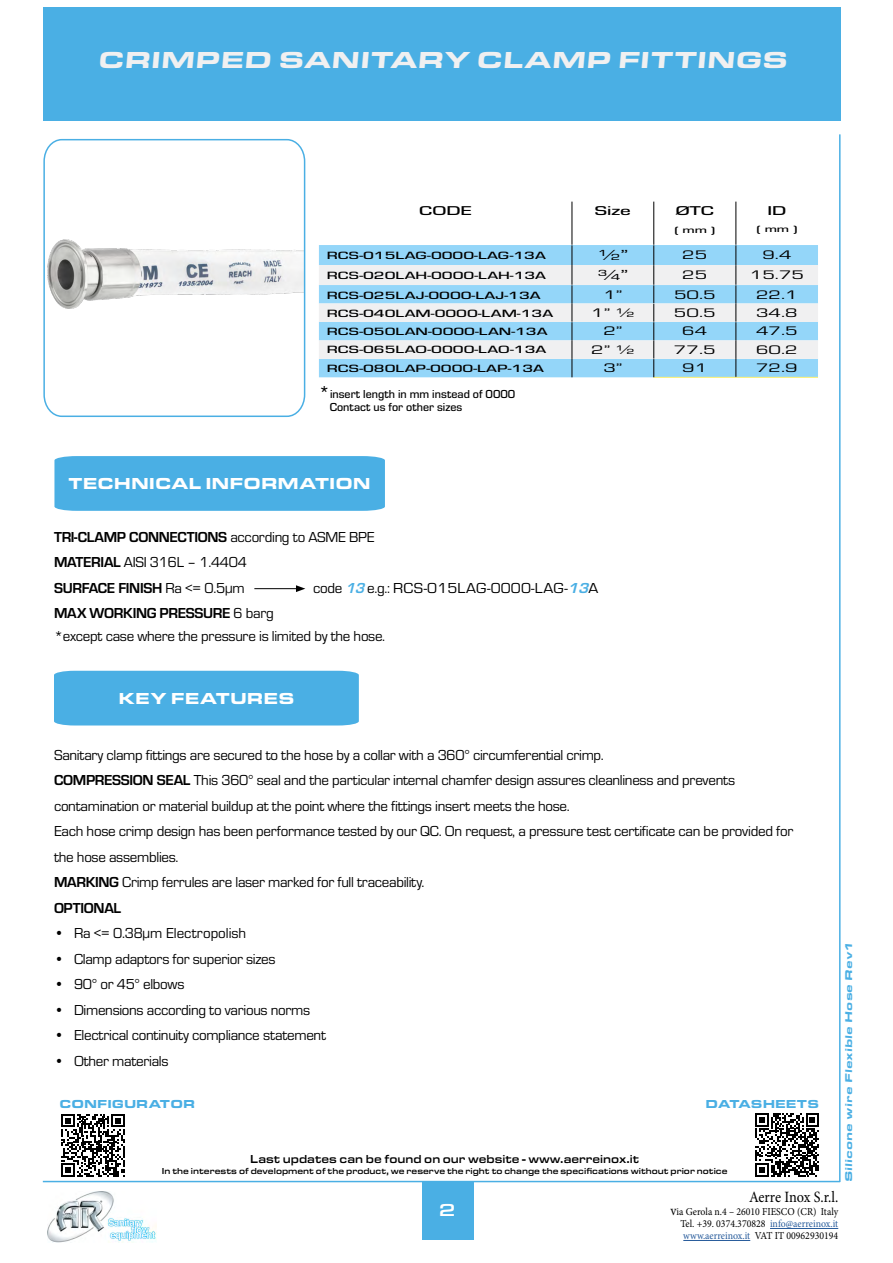
<style>
.page{position:relative;width:893px;height:1263px;background:#fff}
.page>*{position:absolute;margin:0;border:0;box-sizing:border-box;transform-origin:0 0}
.t1{font:900 24px "Eurostile Ext";color:#f0f0f1;scale:1.1 1}
.t2{font:500 18px "Eurostile Ext";color:#fff}
.t3{font:900 16.5px "Eurostile Ext";color:#fff}
.t4{font:15.75px "Minion Pro";letter-spacing:-.015em;color:#000;scale:.91 1}
.t5{font:15.15px "Eurostile";color:#000;scale:1.6 1}
.t6{font:15px/25.5px "Eurostile";letter-spacing:-.02em;color:#000}
.t7{font:700 15px/25.5px "Eurostile";letter-spacing:-.02em;color:#000}
.t8{font:15px "Eurostile";letter-spacing:.01em;color:#000}
.t9{font:15px "Eurostile";color:#000}
.t10{font:500 13.2px "Eurostile";color:#000;scale:1.6 1}
.t11{font:12.9px "Eurostile";color:#000;scale:1.6 1}
.t12{font:500 12px/13.6px "Eurostile";color:#000}
.t13{font:500 12px "Eurostile Ext";color:#000;scale:.88 1}
.t14{font:900 12px "Eurostile Ext";color:#4aafe4}
.t15{font:500 10.95px "Eurostile";color:#000;scale:1.6 1}
.t16{font:10.65px/12px "Minion Pro";color:#000;text-align:justify;scale:.93 1}
.t17{font:900 10.2px "Eurostile Ext";color:#4aafe4;scale:1.1 1}
.t18{font:500 9.45px "Eurostile";color:#000;scale:1.6 1}
.t19{font:500 9px "Eurostile Ext";color:#000;scale:.88 1}
.s1{font-size:18px}
.s2{font-weight:400}
.s3{font-weight:700;font-style:italic;color:#4aafe4}
.s4{font-weight:700}
.s5{font-size:14.1px}
.s6{color:#275b9b}
</style>
<div class="page">
<div style="left:43px;top:7px;width:798px;height:113px;background:#4aafe4"></div>
<hr style="left:43px;top:1181px;width:797px;height:1px;background:#4aafe4">
<hr style="left:839px;top:134px;width:2px;height:1048px;background:#4aafe4">
<hr style="left:770px;top:1228px;width:68px;height:1px;background:#275b9b">
<hr style="left:683px;top:1240px;width:67px;height:1px;background:#275b9b">
<img style="left:48px;top:1191px;width:108px;height:51px">
<div style="left:422px;top:1182px;width:51px;height:58px;background:#4aafe4"></div>
<svg style="left:755px;top:1113px;width:64px;height:64px"></svg>
<svg style="left:62px;top:1114px;width:63px;height:63px"></svg>
<svg style="left:43px;top:138px;width:263px;height:279px"></svg>
<div style="left:54px;top:671px;width:305px;height:54px;background:#4aafe4"></div>
<div style="left:54px;top:456px;width:331px;height:55px;background:#4aafe4"></div>
<div style="left:319px;top:245px;width:499px;height:132px;background:#94d6f9"></div>
<svg style="left:319px;top:265px;width:499px;height:94px;fill:#f0f0f1"></svg>
<hr style="left:571px;top:202px;width:1px;height:43px;background:#000">
<hr style="left:653px;top:202px;width:1px;height:43px;background:#000">
<hr style="left:735px;top:202px;width:1px;height:43px;background:#000">
<hr style="left:653px;top:377px;width:83px;height:1px;background:#fff26b">
<hr style="left:736px;top:377px;width:82px;height:1px;background:#fff26b">
<svg style="left:653px;top:245px;width:1px;height:132px"></svg>
<svg style="left:571px;top:245px;width:1px;height:132px"></svg>
<svg style="left:735px;top:245px;width:1px;height:132px"></svg>
<hr style="left:254px;top:588px;width:44px;height:1px;background:#000">
<svg style="left:296px;top:585px;width:9px;height:7px"></svg>
<h1 class="t1" style="left:98px;top:42px;width:631px">CRIMPED SANITARY CLAMP FITTINGS</h1>
<p class="t10" style="left:419px;top:202px;width:34px">CODE</p>
<p class="t10" style="left:595px;top:202px;width:24px">Size</p>
<p class="t10" style="left:676px;top:202px;width:25px">ØTC</p>
<p class="t18" style="left:674px;top:223px;width:27px">( mm )</p>
<p class="t10" style="left:767px;top:202px;width:13px">ID</p>
<p class="t18" style="left:756px;top:223px;width:27px">( mm )</p>
<p class="t15" style="left:327px;top:248px;width:138px">RCS-015LAG-0000-LAG-13A</p>
<p class="t5" style="left:598px;top:245px;width:20px">1/2”</p>
<p class="t11" style="left:682px;top:246px;width:17px">25</p>
<p class="t11" style="left:762px;top:246px;width:20px">9.4</p>
<p class="t15" style="left:327px;top:268px;width:139px">RCS-020LAH-0000-LAH-13A</p>
<p class="t5" style="left:598px;top:265px;width:20px">3/4”</p>
<p class="t11" style="left:682px;top:266px;width:17px">25</p>
<p class="t11" style="left:750px;top:266px;width:35px">15.75</p>
<p class="t15" style="left:327px;top:287px;width:135px">RCS-025LAJ-0000-LAJ-13A</p>
<p class="t11" style="left:603px;top:286px;width:13px">1”</p>
<p class="t11" style="left:674px;top:286px;width:28px">50.5</p>
<p class="t11" style="left:756px;top:286px;width:28px">22.1</p>
<p class="t15" style="left:327px;top:306px;width:143px">RCS-040LAM-0000-LAM-13A</p>
<p class="t11" style="left:591px;top:304px;width:29px">1” 1/2</p>
<p class="t11" style="left:674px;top:304px;width:28px">50.5</p>
<p class="t11" style="left:756px;top:304px;width:28px">34.8</p>
<p class="t15" style="left:327px;top:324px;width:139px">RCS-050LAN-0000-LAN-13A</p>
<p class="t11" style="left:603px;top:322px;width:13px">2”</p>
<p class="t11" style="left:682px;top:322px;width:17px">64</p>
<p class="t11" style="left:756px;top:322px;width:28px">47.5</p>
<p class="t15" style="left:327px;top:342px;width:139px">RCS-065LAO-0000-LAO-13A</p>
<p class="t11" style="left:591px;top:341px;width:29px">2” 1/2</p>
<p class="t11" style="left:674px;top:341px;width:28px">77.5</p>
<p class="t11" style="left:756px;top:341px;width:28px">60.2</p>
<p class="t15" style="left:327px;top:361px;width:137px">RCS-080LAP-0000-LAP-13A</p>
<p class="t11" style="left:603px;top:359px;width:13px">3”</p>
<p class="t11" style="left:682px;top:359px;width:17px">91</p>
<p class="t11" style="left:756px;top:359px;width:28px">72.9</p>
<p class="t12" style="left:330px;top:386px;width:187px;text-indent:-11px"><span class="s1">*</span>insert length in mm instead of 0000<br>Contact us for other sizes</p>
<p class="t3" style="left:68px;top:471px;width:304px">TECHNICAL INFORMATION</p>
<p class="t7" style="left:54px;top:523px;width:322px">TRI-CLAMP CONNECTIONS <span class="s2">according to</span> <span class="s2">ASME BPE<br></span>MATERIAL <span class="s2">AISI 316L – 1.4404<br></span>SURFACE FINISH <span class="s2">Ra &lt;= 0.5µm</span></p>
<p class="t8" style="left:313px;top:578px;width:287px">code <span class="s3">13</span>e.g.: RCS-015LAG-0000-LAG-<span class="s3">13</span>A</p>
<p class="t6" style="left:54px;top:601px;width:333px;line-height:22.5px"><span class="s4">MAX WORKING PRESSURE</span> 6 barg<br>*except case where the pressure is limited by the hose.</p>
<p class="t3" style="left:118px;top:686px;width:178px">KEY FEATURES</p>
<p class="t6" style="left:54px;top:741px;width:741px">Sanitary clamp fittings are secured to the hose by a collar with a 360° circumferential crimp.<br><span class="s4">COMPRESSION SEAL</span> This 360° seal and the particular internal chamfer design assures cleanliness and prevents contamination or material buildup at the point where the fittings insert meets the hose.<br>Each hose crimp design has been performance tested by our QC. On request, a pressure test certificate can be provided for the hose assemblies.<br><span class="s4">MARKING</span> Crimp ferrules are laser marked for full traceability.<br><span class="s4">OPTIONAL</span></p>
<p class="t9" style="left:54px;top:923px;width:194px">• Ra &lt;= 0.38µm Electropolish</p>
<p class="t6" style="left:54px;top:945px;width:223px">• Clamp adaptors for superior sizes</p>
<p class="t6" style="left:54px;top:971px;width:132px">• 90° or 45° elbows</p>
<p class="t6" style="left:54px;top:996px;width:258px">• Dimensions according to various norms</p>
<p class="t6" style="left:54px;top:1022px;width:273px">• Electrical continuity compliance statement</p>
<p class="t6" style="left:54px;top:1047px;width:116px">• Other materials</p>
<p class="t14" style="left:60px;top:1095px;width:137px">CONFIGURATOR</p>
<p class="t14" style="left:706px;top:1095px;width:115px">DATASHEETS</p>
<p class="t13" style="left:250px;top:1150px;width:444px">Last updates can be found on our website - www.aerreinox.it</p>
<p class="t19" style="left:162px;top:1164px;width:644px">In the interests of development of the product, we reserve the right to change the specifications without prior notice</p>
<p class="t17" style="left:841px;top:1182px;width:222px;rotate:-90deg">Silicone wire Flexible Hose Rev1</p>
<p class="t2" style="left:439px;top:1196px;width:18px">2</p>
<p class="t4" style="left:749px;top:1186px;width:100px">Aerre Inox S.r.l.</p>
<p class="t16" style="left:680px;top:1206px;width:171px;text-indent:-10px"><span class="s5">v</span>ia Gerola n.4 – 26010 FIESCO (CR) Italy Tel. +39. 0374.370828 <span class="s6">info@aerreinox.it www.aerreinox.it</span> VAT IT 00962930194</p>
</div>
